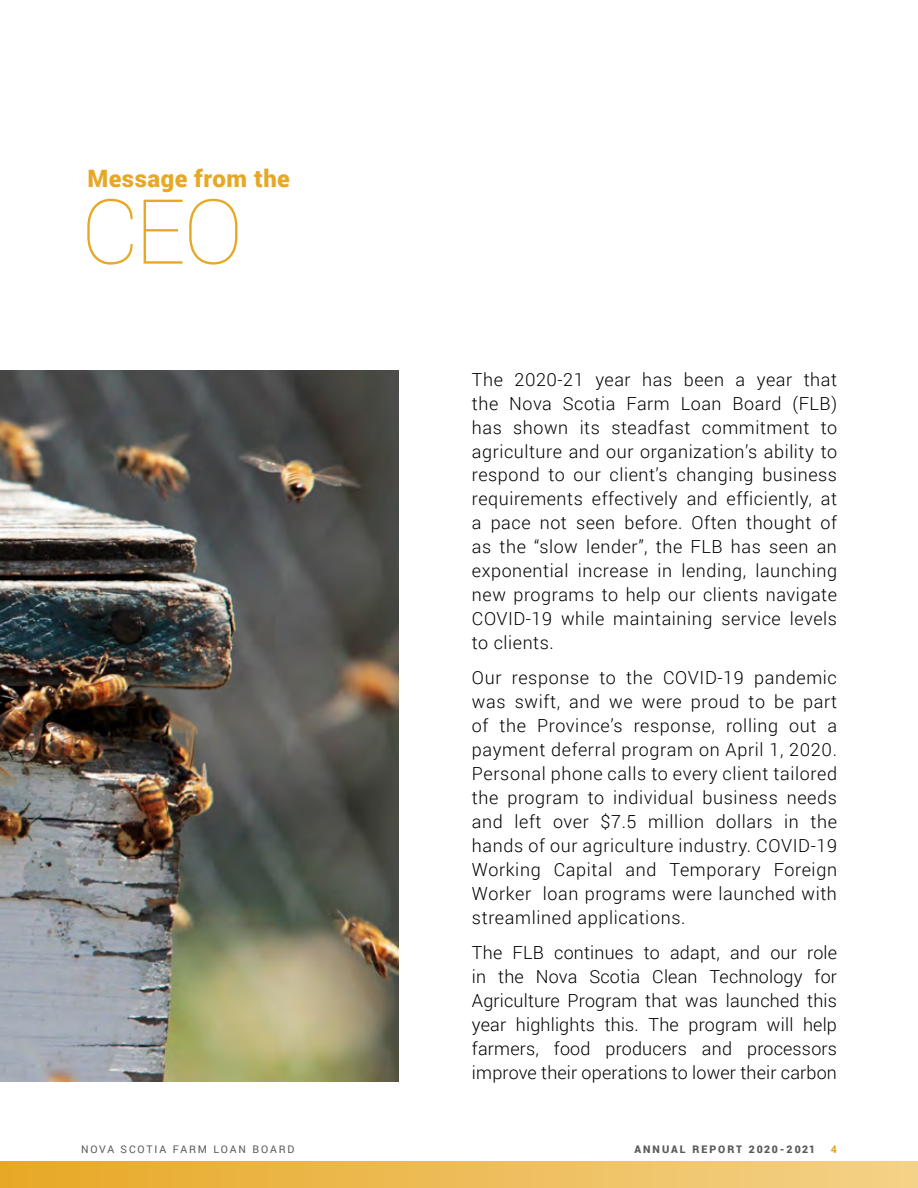
<style>
.page{position:relative;width:918px;height:1188px;background:#fff}
.page>*{position:absolute;margin:0;border:0;box-sizing:border-box;transform-origin:0 0}
.t1{font:100 90px "Roboto";color:#e7a825}
.t2{font:900 24px "Roboto";letter-spacing:.02em;color:#e7a825}
.t3{font:300 18px/24px "Roboto";letter-spacing:.03em;color:#000;text-align:justify}
.t4{font:10.5px "Roboto";letter-spacing:.18em;color:#58595b}
.t5{font:900 10.5px "Roboto";letter-spacing:.195em;color:#58595b}
.t6{font:900 10.5px "Roboto";color:#e7a825}
</style>
<div class="page">
<img style="left:0;top:370px;width:399px;height:711px">
<div style="left:0;top:1161px;width:918px;height:27px;background:linear-gradient(to right,#e7a826,#f4d289)"></div>
<h2 class="t2" style="left:87px;top:162px;width:204px">Message from the</h2>
<h1 class="t1" style="left:81px;top:169px;width:164px">CEO</h1>
<p class="t3" style="left:472px;top:367px;width:367px">The 2020-21 year has been a year that the Nova Scotia Farm Loan Board (FLB) has shown its steadfast commitment to agriculture and our organization’s ability to respond to our client’s changing business requirements effectively and efficiently, at a pace not seen before. Often thought of as the “slow lender”, the FLB has seen an exponential increase in lending, launching new programs to help our clients navigate COVID-19 while maintaining service levels to clients.</p>
<p class="t3" style="left:472px;top:665px;width:367px">Our response to the COVID-19 pandemic was swift, and we were proud to be part of the Province’s response, rolling out a payment deferral program on April 1, 2020.<br>Personal phone calls to every client tailored the program to individual business needs and left over $7.5 million dollars in the hands of our agriculture industry. COVID-19<br>Working Capital and Temporary Foreign Worker loan programs were launched with streamlined applications.</p>
<p class="t3" style="left:472px;top:940px;width:367px">The FLB continues to adapt, and our role in the Nova Scotia Clean Technology for Agriculture Program that was launched this year highlights this. The program will help farmers, food producers and processors improve their operations to lower their carbon</p>
<p class="t4" style="left:81px;top:1142px;width:215px">NOVA SCOTIA FARM LOAN BOARD</p>
<p class="t5" style="left:634px;top:1142px;width:182px">ANNUAL REPORT 2020-2021</p>
<p class="t6" style="left:831px;top:1142px;width:8px">4</p>
</div>
